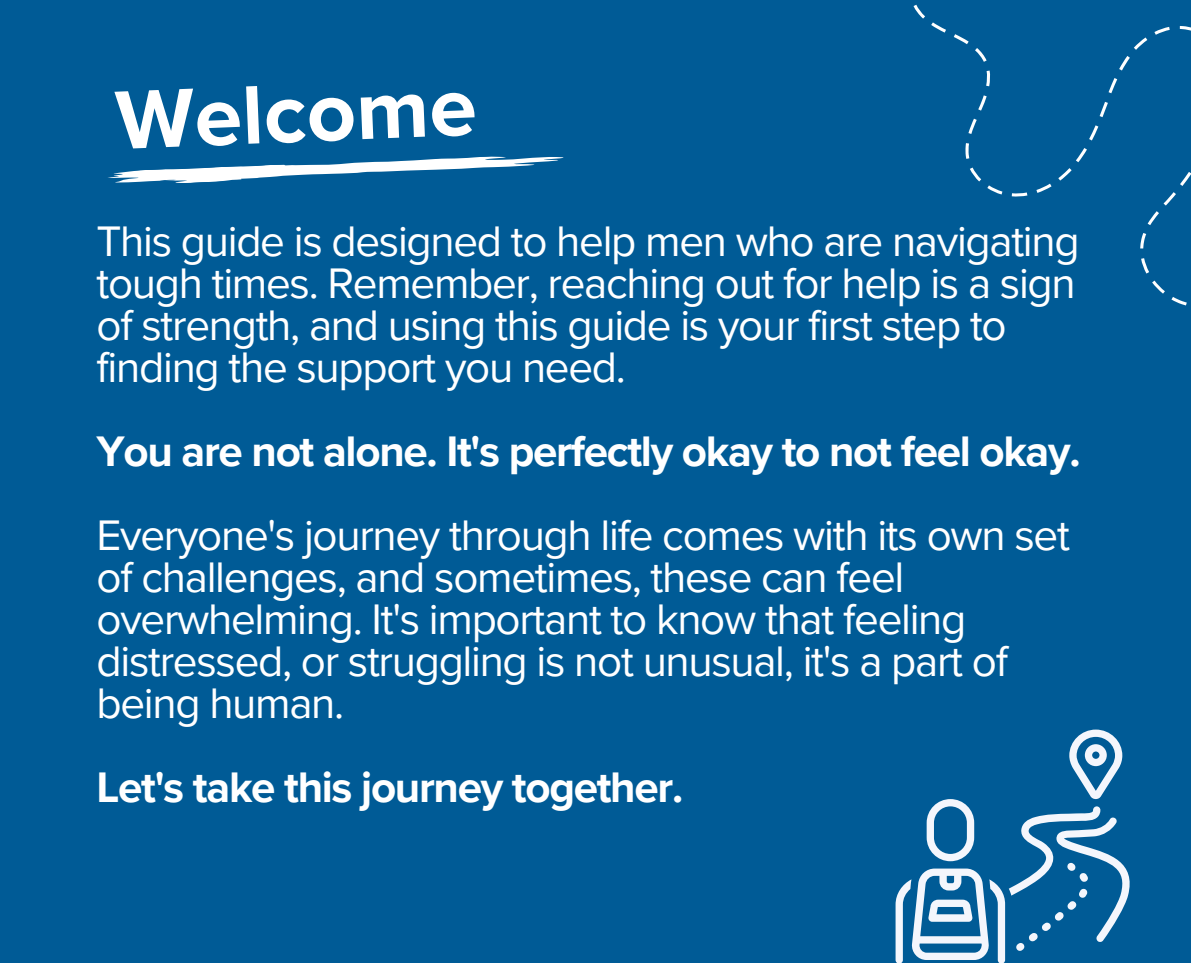
<style>
.page{position:relative;width:1191px;height:963px;background:#005b96}
.page>*{position:absolute;margin:0;border:0;box-sizing:border-box;transform-origin:0 0}
.t1{font:700 86px "Proxima Nova";color:#fff}
.t2{font:44px/42px "Proxima Nova";letter-spacing:-.03em;color:#fff}
.t3{font:700 44px "Proxima Nova";letter-spacing:-.03em;color:#fff}
</style>
<div class="page">
<svg style="left:896px;top:730px;width:234px;height:233px"></svg>
<svg style="left:108px;top:156px;width:456px;height:27px"></svg>
<svg style="left:913px;top:4px;width:278px;height:302px"></svg>
<p class="t1" style="left:114px;top:69px;width:363px;rotate:-2deg">Welcome</p>
<p class="t2" style="left:97px;top:221px;width:985px">This guide is designed to help men who are navigating tough times. Remember, reaching out for help is a sign of strength, and using this guide is your first step to finding the support you need.</p>
<h1 class="t3" style="left:97px;top:425px;width:986px">You are not alone. It's perfectly okay to not feel okay.</h1>
<p class="t2" style="left:97px;top:515px;width:975px">Everyone's journey through life comes with its own set of challenges, and sometimes, these can feel overwhelming. It's important to know that feeling distressed, or struggling is not unusual, it's a part of being human.</p>
<h2 class="t3" style="left:97px;top:761px;width:588px">Let's take this journey together.</h2>
</div>
